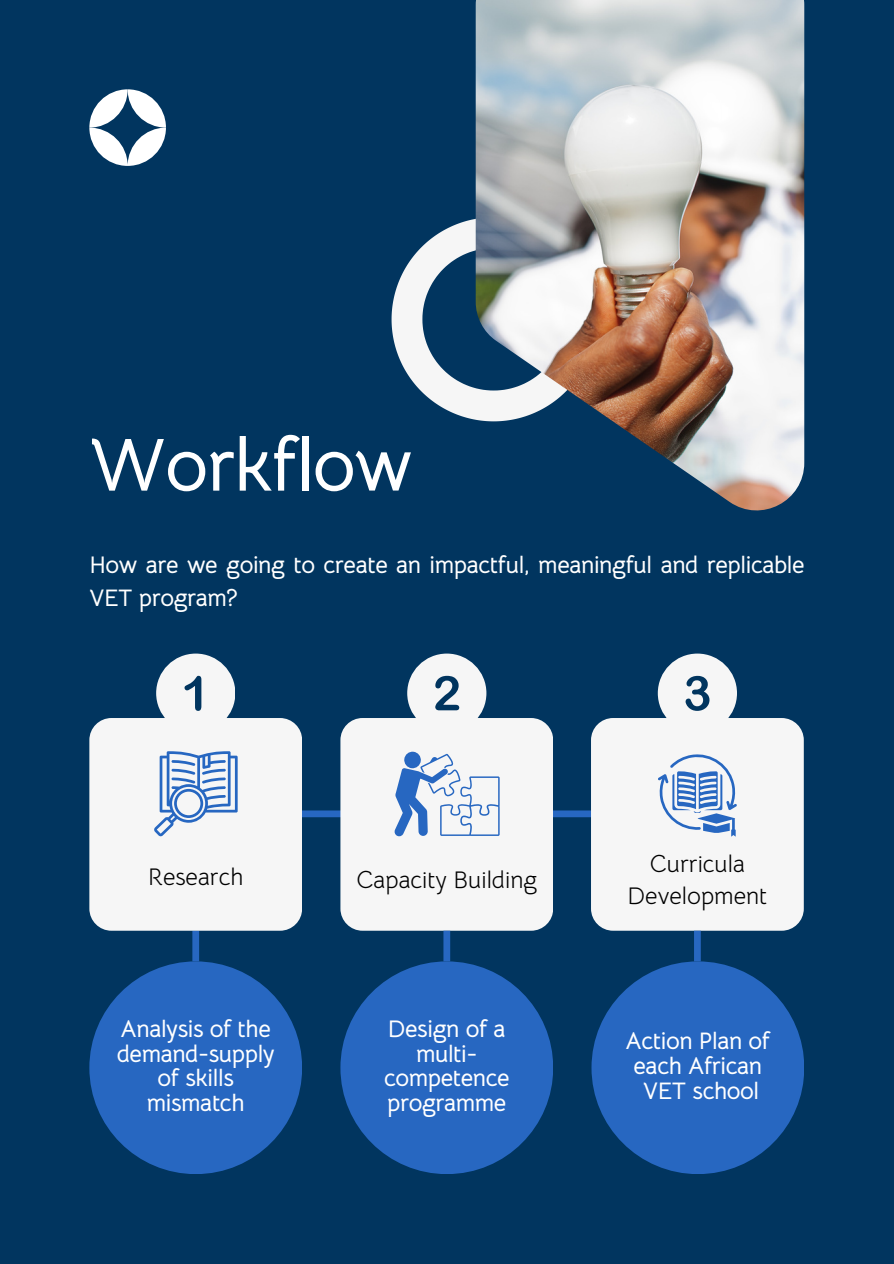
<style>
.page{position:relative;width:894px;height:1264px;background:#fff}
.page>*{position:absolute;margin:0;border:0;box-sizing:border-box;transform-origin:0 0}
.t1{font:700 75px "Bellota Text";letter-spacing:-.015em;color:#fff}
.t2{font:700 24px/24.8px "Bellota Text";letter-spacing:-.015em;color:#fff;text-align:center}
.t3{font:24px/32px "Bellota Text";color:#000;text-align:center}
</style>
<div class="page">
<div style="left:0;top:0;width:893px;height:1263px;background:#01355f"></div>
<svg style="left:392px;top:219px;width:83px;height:201px"></svg>
<img style="left:475px;top:0;width:329px;height:510px">
<div style="left:225px;top:810px;width:448px;height:7px;background:#2767c1"></div>
<div style="left:192px;top:930px;width:7px;height:31px;background:#2767c1"></div>
<div style="left:89px;top:718px;width:213px;height:212px;background:#f6f6f6;border-radius:22px"></div>
<div style="left:340px;top:718px;width:213px;height:212px;background:#f6f6f6;border-radius:22px"></div>
<div style="left:591px;top:718px;width:212px;height:212px;background:#f6f6f6;border-radius:22px"></div>
<svg style="left:154px;top:751px;width:83px;height:85px"></svg>
<svg style="left:394px;top:751px;width:105px;height:85px"></svg>
<svg style="left:658px;top:754px;width:78px;height:82px"></svg>
<div style="left:407px;top:653px;width:79px;height:79px;background:#f6f6f6;border-radius:50%"></div>
<svg style="left:435px;top:676px;width:24px;height:34px"></svg>
<div style="left:156px;top:653px;width:79px;height:79px;background:#f6f6f6;border-radius:50%"></div>
<svg style="left:184px;top:675px;width:17px;height:36px"></svg>
<div style="left:657px;top:653px;width:79px;height:79px;background:#f6f6f6;border-radius:50%"></div>
<svg style="left:685px;top:676px;width:24px;height:35px"></svg>
<div style="left:89px;top:961px;width:213px;height:213px;background:#2767c1;border-radius:50%"></div>
<div style="left:340px;top:961px;width:213px;height:213px;background:#2767c1;border-radius:50%"></div>
<div style="left:591px;top:961px;width:213px;height:213px;background:#2767c1;border-radius:50%"></div>
<div style="left:443px;top:930px;width:7px;height:31px;background:#2767c1"></div>
<div style="left:693px;top:930px;width:7px;height:31px;background:#2767c1"></div>
<svg style="left:89px;top:89px;width:77px;height:77px"></svg>
<p class="t1" style="left:89px;top:418px;width:324px">Workflow</p>
<p class="t2" style="left:89px;top:548px;width:716px;line-height:32.7px;text-align:left">How are we going to create an impactful, meaningful and replicable<br>VET program?</p>
<p class="t3" style="left:148px;top:861px;width:97px">Research</p>
<p class="t3" style="left:356px;top:864px;width:182px">Capacity Building</p>
<h1 class="t2" style="left:117px;top:1016px;width:159px">Analysis of the demand-supply of skills mismatch</h1>
<h2 class="t2" style="left:384px;top:1016px;width:127px">Design of a multi&shy;competence programme</h2>
<p class="t3" style="left:627px;top:848px;width:141px">Curricula<br>Development</p>
<p class="t2" style="left:625px;top:1028px;width:146px">Action Plan of each African<br>VET school</p>
</div>
